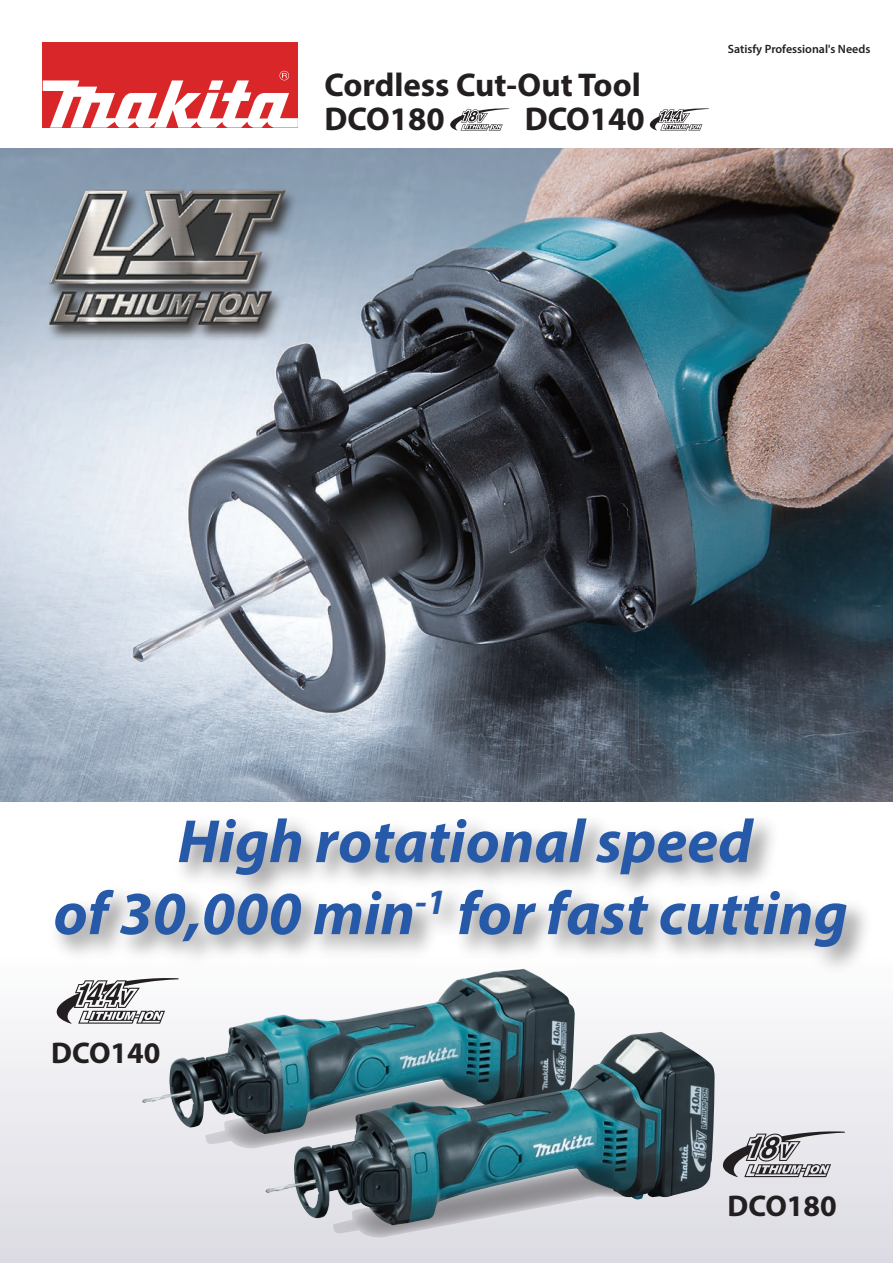
<style>
.page{position:relative;width:893px;height:1263px;background:#fff}
.page>*{position:absolute;margin:0;border:0;box-sizing:border-box;transform-origin:0 0}
.t1{font:italic 700 61.5px/72px "Myriad Pro";color:#265aa9;text-align:center}
.t2{font:700 33px "Myriad Pro";color:#231f20}
.t3{font:700 30px "Myriad Pro";color:#231f20}
.t4{font:600 12px "Myriad Pro";color:#231f20}
</style>
<div class="page">
<div style="left:0;top:803px;width:893px;height:460px;background:linear-gradient(to bottom,#fff,#dedee5)"></div>
<img style="left:0;top:149px;width:893px;height:653px">
<img style="left:19px;top:799px;width:874px;height:189px">
<div style="left:43px;top:43px;width:255px;height:85px;background:#d92628"></div>
<svg style="left:43px;top:71px;width:255px;height:57px"></svg>
<svg style="left:450px;top:108px;width:59px;height:23px"></svg>
<svg style="left:649px;top:108px;width:60px;height:23px"></svg>
<svg style="left:722px;top:1131px;width:123px;height:46px"></svg>
<svg style="left:56px;top:978px;width:86px;height:46px"></svg>
<img style="left:44px;top:189px;width:257px;height:154px">
<img style="left:142px;top:969px;width:433px;height:165px">
<img style="left:265px;top:1032px;width:450px;height:194px">
<svg style="left:205px;top:1062px;width:489px;height:175px"></svg>
<p class="t2" style="left:324px;top:63px;width:318px">Cordless Cut-Out Tool</p>
<p class="t2" style="left:324px;top:98px;width:122px">DCO180</p>
<p class="t2" style="left:525px;top:98px;width:122px">DCO140</p>
<p class="t4" style="left:728px;top:41px;width:144px">Satisfy Professional's Needs</p>
<p class="t1" style="left:53px;top:803px;width:796px">High rotational speed<br>of 30,000 min<sup>-1</sup> for fast cutting</p>
<p class="t3" style="left:51px;top:1033px;width:111px">DCO140</p>
<p class="t3" style="left:727px;top:1187px;width:111px">DCO180</p>
</div>
